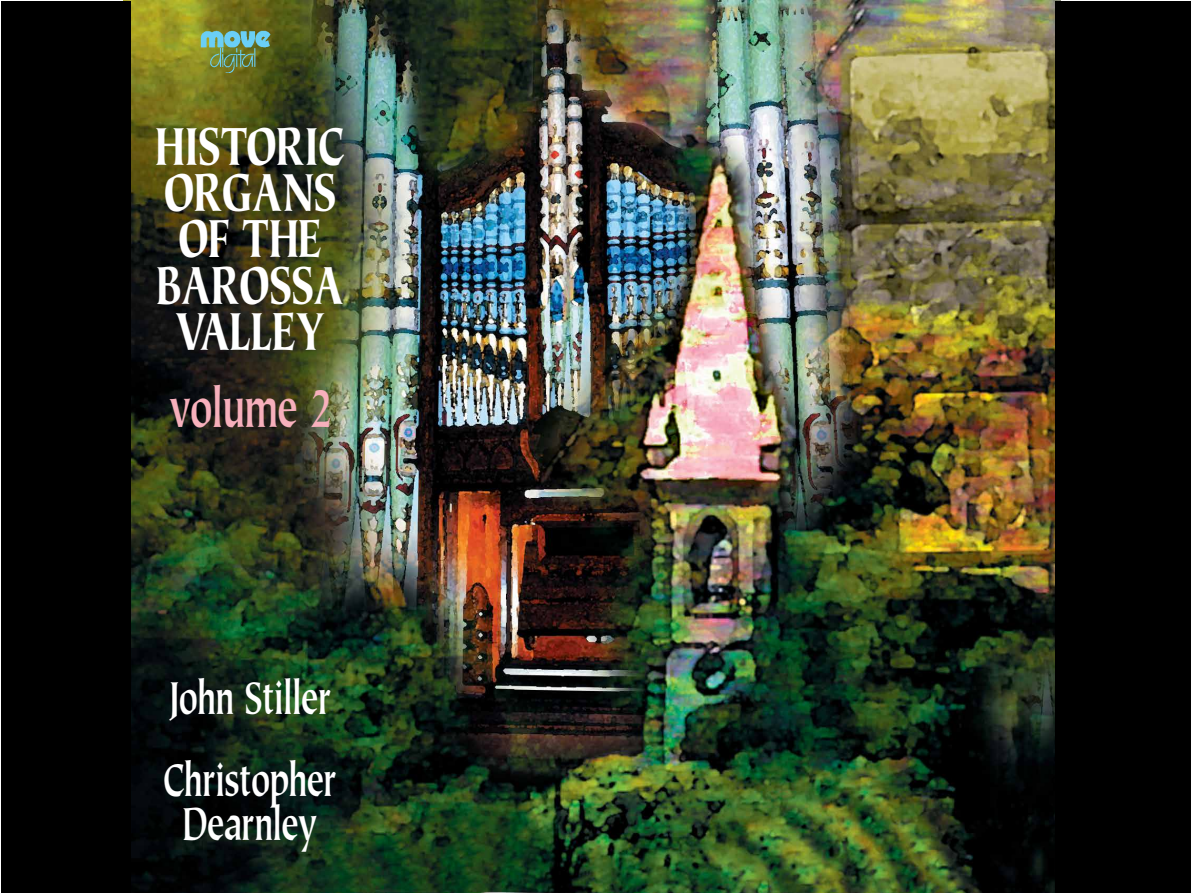
<style>
.page{position:relative;width:1191px;height:893px;background:#fff}
.page>*{position:absolute;margin:0;border:0;box-sizing:border-box;transform-origin:0 0}
.t1{font:900 51.3px/46.2px "Tiepolo";color:#fff;text-align:center;scale:.7 1}
.t2{font:700 51.3px "Tiepolo";color:#f7b0bc;scale:.7 1}
.t3{font:700 43.65px/82.1px "Tiepolo";color:#fff;scale:.7 1}
</style>
<div class="page">
<img style="left:123px;top:0;width:937px;height:893px">
<img style="left:201px;top:31px;width:69px;height:41px">
<div style="left:1px;top:1px;width:129px;height:891px;background:#000"></div>
<div style="left:1054px;top:1px;width:136px;height:891px;background:#000"></div>
<p class="t1" style="left:155px;top:124px;width:272px">HISTORIC<br>ORGANS<br>OF THE<br>BAROSSA<br>VALLEY</p>
<p class="t2" style="left:169px;top:373px;width:233px">volume 2</p>
<p class="t3" style="left:163px;top:656px;width:249px">John Stiller<br>Christopher</p>
<p class="t3" style="left:183px;top:782px;width:193px">Dearnley</p>
</div>
